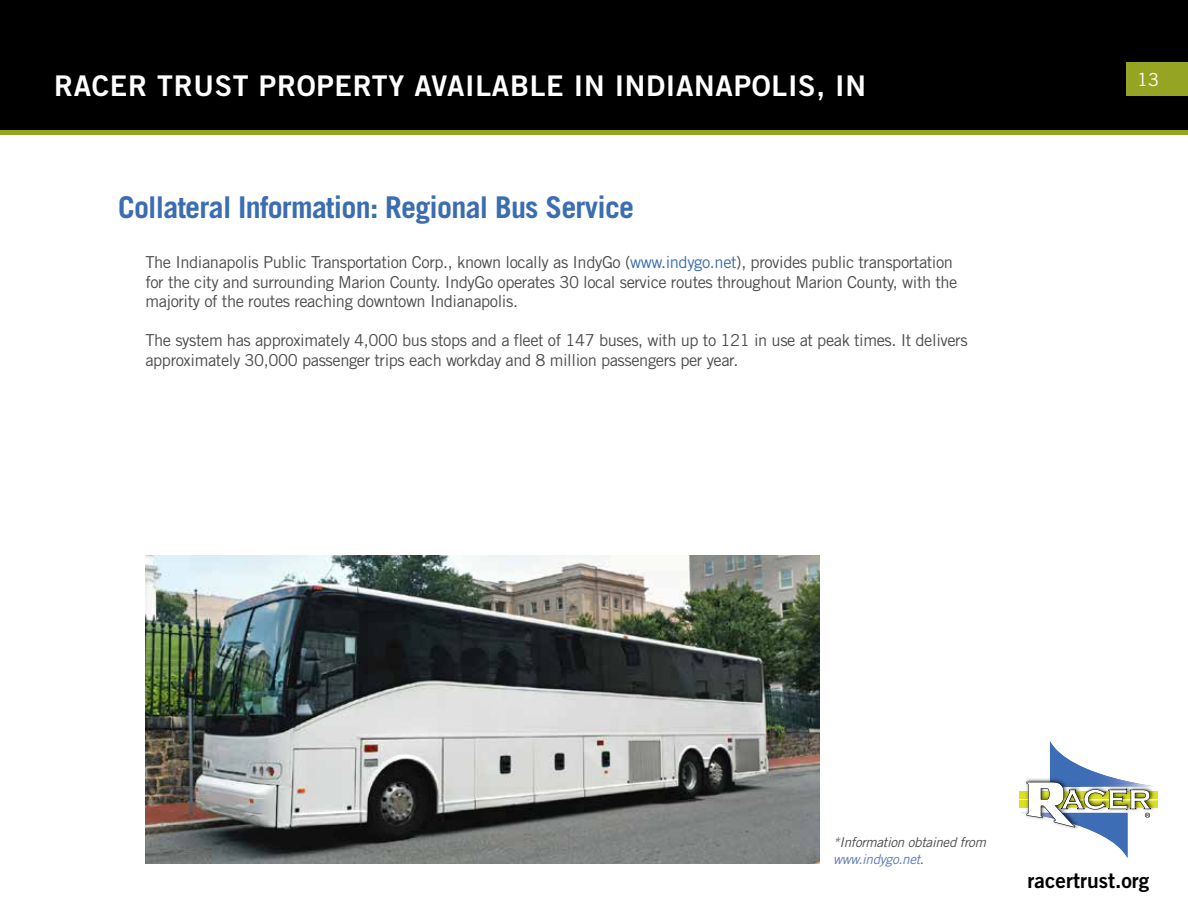
<style>
.page{position:relative;width:1188px;height:918px;background:#fff}
.page>*{position:absolute;margin:0;border:0;box-sizing:border-box;transform-origin:0 0}
.t1{font:700 30px "Trade Gothic LT Std";letter-spacing:-.025em;color:#3b6db1}
.t2{font:28.5px "Trade Gothic LT Std Bd 2";letter-spacing:.025em;color:#fff}
.t3{font:21px "Trade Gothic LT Std Bd 2";color:#000}
.t4{font:18px "Trade Gothic LT Std";color:#fff}
.t5{font:16.5px/19.5px "Trade Gothic LT Std";letter-spacing:-.025em;color:#4d4d4f}
.t6{font:italic 13.5px/16.5px "Trade Gothic LT Std";letter-spacing:-.025em;color:#4d4d4f}
.s1{color:#3b6db1}
.s2{color:#5a7cba}
</style>
<div class="page">
<div style="left:1px;top:1px;width:1186px;height:131px;background:#000"></div>
<div style="left:0;top:0;width:1188px;height:133px;border:2px solid #000"></div>
<div style="left:1126px;top:62px;width:62px;height:34px;background:#96a424"></div>
<div style="left:0;top:130px;width:1188px;height:5px;background:#96a424"></div>
<div style="left:1019px;top:791px;width:139px;height:7px;background:#dbe120"></div>
<div style="left:1019px;top:801px;width:139px;height:7px;background:#dbe120"></div>
<svg style="left:1021px;top:741px;width:137px;height:117px"></svg>
<img style="left:145px;top:555px;width:674px;height:309px">
<h2 class="t2" style="left:54px;top:68px;width:814px">RACER TRUST PROPERTY AVAILABLE IN INDIANAPOLIS, IN</h2>
<h1 class="t1" style="left:118px;top:189px;width:518px">Collateral Information: Regional Bus Service</h1>
<p class="t5" style="left:145px;top:253px;width:814px">The Indianapolis Public Transportation Corp., known locally as IndyGo (<span class="s1">www.indygo.net</span>), provides public transportation for the city and surrounding Marion County. IndyGo operates 30 local service routes throughout Marion County, with the majority of the routes reaching downtown Indianapolis.</p>
<p class="t5" style="left:145px;top:331px;width:824px">The system has approximately 4,000 bus stops and a fleet of 147 buses, with up to 121 in use at peak times. It delivers approximately 30,000 passenger trips each workday and 8 million passengers per year.</p>
<p class="t4" style="left:1137px;top:68px;width:23px">13</p>
<p class="t6" style="left:833px;top:835px;width:154px">*Information obtained from <span class="s2">www.indygo.net</span>.</p>
<p class="t3" style="left:1028px;top:867px;width:123px">racertrust.org</p>
</div>
